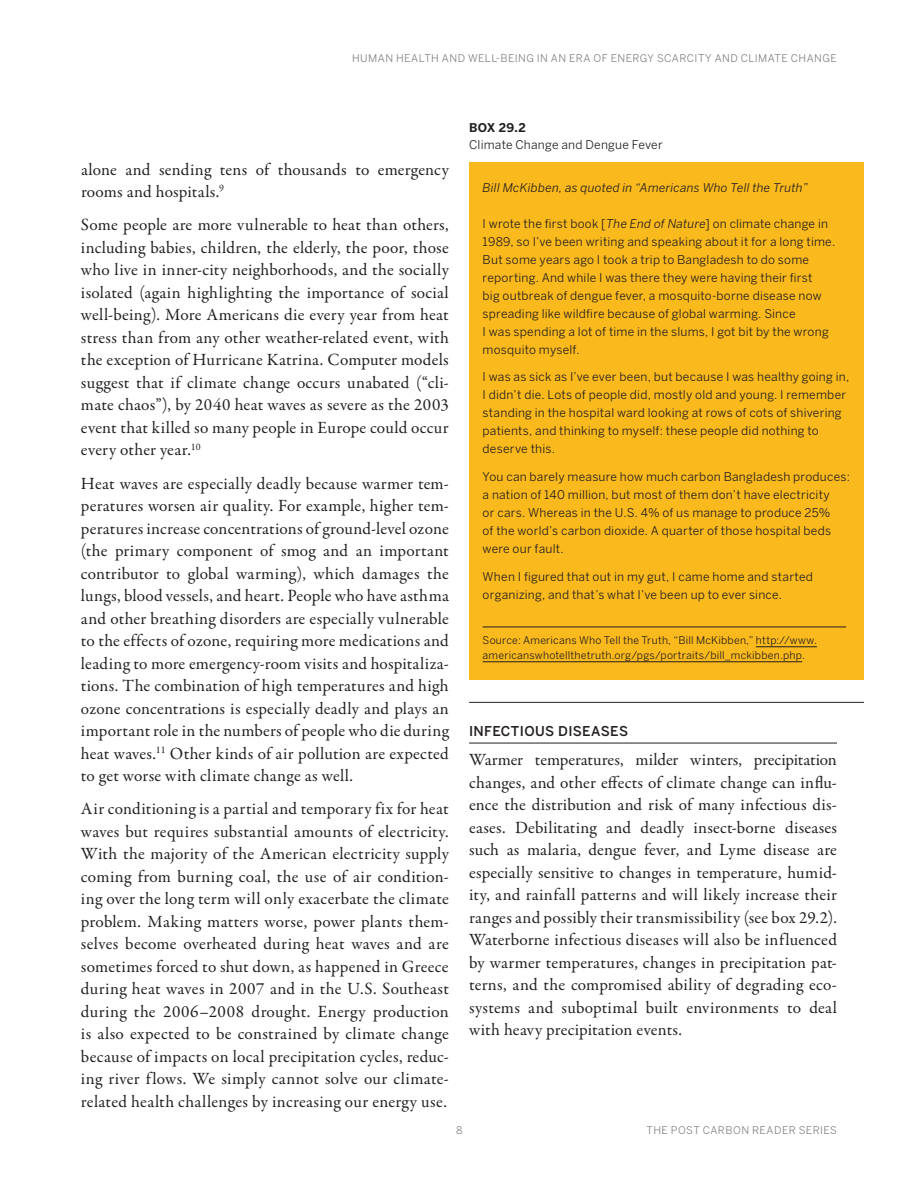
<style>
.page{position:relative;width:918px;height:1188px;background:#fff}
.page>*{position:absolute;margin:0;border:0;box-sizing:border-box;transform-origin:0 0}
.t1{font:17.25px/22.5px "Garamond Premr Pro";letter-spacing:.015em;color:#231f20;text-align:justify}
.t2{font:500 13.5px "Benton Sans F";letter-spacing:.025em;color:#231f20}
.t3{font:12px/18px "Benton Sans F";letter-spacing:.02em;color:#231f20}
.t4{font:italic 12px "Benton Sans F";letter-spacing:.015em;color:#231f20}
.t5{font:700 12px "Benton Sans F";color:#231f20}
.t6{font:10.5px/15px "Benton Sans F";letter-spacing:.02em;color:#231f20}
.t7{font:10.5px "Benton Sans F";letter-spacing:.045em;color:#808083}
.s1{font-style:italic}
</style>
<div class="page">
<hr style="left:469px;top:743px;width:368px;height:1px;background:#231f20">
<div style="left:469px;top:162px;width:395px;height:517px;background:#fab91c"></div>
<hr style="left:483px;top:627px;width:363px;height:1px;background:#231f20">
<hr style="left:756px;top:647px;width:61px;height:1px;background:#231f20">
<hr style="left:483px;top:662px;width:319px;height:1px;background:#231f20">
<hr style="left:469px;top:702px;width:395px;height:1px;background:#231f20">
<p class="t7" style="left:352px;top:52px;width:60px">Human Health</p>
<p class="t7" style="left:442px;top:52px;width:231px">and Well-Being in an Era of Energy Scarc</p>
<p class="t7" style="left:695px;top:52px;width:72px">ity and Climate</p>
<p class="t7" style="left:791px;top:52px;width:46px">Change</p>
<p class="t1" style="left:81px;top:158px;width:369px">alone and sending tens of thousands to emergency rooms and hospitals.<sup>9</sup></p>
<p class="t1" style="left:81px;top:214px;width:369px">Some people are more vulnerable to heat than others, including babies, children, the elderly, the poor, those who live in inner-city neighborhoods, and the socially isolated (again highlighting the importance of social well-being). More Americans die every year from heat stress than from any other weather-related event, with the exception of Hurricane Katrina. Computer models suggest that if climate change occurs unabated (“cli&shy;mate chaos”), by 2040 heat waves as severe as the 2003 event that killed so many people in Europe could occur every other year.<sup>10</sup></p>
<p class="t1" style="left:81px;top:472px;width:369px">Heat waves are especially deadly because warmer tem&shy;peratures worsen air quality. For example, higher tem&shy;peratures increase concentrations of ground-level ozone (the primary component of smog and an important contributor to global warming), which damages the lungs, blood vessels, and heart. People who have asthma and other breathing disorders are especially vulnerable to the effects of ozone, requiring more medications and leading to more emergency-room visits and hospitaliza&shy;tions. The combination of high temperatures and high ozone concentrations is especially deadly and plays an important role in the numbers of people who die during heat waves.<sup>11</sup> Other kinds of air pollution are expected to get worse with climate change as well.</p>
<p class="t1" style="left:81px;top:798px;width:369px">Air conditioning is a partial and temporary fix for heat waves but requires substantial amounts of electricity.<br>With the majority of the American electricity supply coming from burning coal, the use of air condition&shy;ing over the long term will only exacerbate the climate problem. Making matters worse, power plants them&shy;selves become overheated during heat waves and are sometimes forced to shut down, as happened in Greece during heat waves in 2007 and in the U.S. Southeast during the 2006–2008 drought. Energy production is also expected to be constrained by climate change because of impacts on local precipitation cycles, reduc&shy;ing river flows. We simply cannot solve our climate&shy;related health challenges by increasing our energy use.</p>
<p class="t5" style="left:469px;top:121px;width:58px">Box 29.2</p>
<p class="t3" style="left:469px;top:135px;width:195px">Climate Change and Dengue Fever</p>
<p class="t4" style="left:483px;top:180px;width:327px">Bill McKibben, as quoted in “Americans Who Tell the Truth”</p>
<p class="t3" style="left:483px;top:215px;width:354px">I wrote the first book [<span class="s1">The End of Nature</span>] on climate change in 1989, so I ’ve been writing and speaking about it for a long time.<br>But some years ago I took a trip to Bangladesh to do some reporting. And while I was there they were having their first<br>big outbreak of dengue fever, a mosquito-borne disease now spreading like wildfire because of global warming. Since<br>I was spending a lot of time in the slums, I got bit by the wrong mosquito myself.</p>
<p class="t3" style="left:483px;top:368px;width:368px">I was as sick as I ’ve ever been, but because I was healthy going in, I didn’t die. Lots of people did, mostly old and young. I remember standing in the hospital ward looking at rows of cots of shivering patients, and thinking to myself: these people did nothing to deserve this.</p>
<p class="t3" style="left:483px;top:468px;width:369px">You can barely measure how much carbon Bangladesh produces: a nation of 140 million, but most of them don’t have electricity<br>or cars. Whereas in the U .S. 4% of us manage to produce 25%<br>of the world’s carbon dioxide. A quarter of those hospital beds were our fault.</p>
<p class="t3" style="left:483px;top:568px;width:332px">When I figured that out in my gut, I came home and started organizing, and that’s what I ’ve been up to ever since.</p>
<p class="t6" style="left:483px;top:633px;width:336px">Source: Americans Who Tell the Truth, “Bill McKibben,” http://www. americanswhotellthetruth.org/pgs/portraits/bill_mckibben.php.</p>
<p class="t2" style="left:469px;top:723px;width:160px">I NFECTIOUS DISEASES</p>
<p class="t1" style="left:469px;top:749px;width:369px">Warmer temperatures, milder winters, precipitation changes, and other effects of climate change can influ&shy;ence the distribution and risk of many infectious dis&shy;eases. Debilitating and deadly insect-borne diseases such as malaria, dengue fever, and Lyme disease are especially sensitive to changes in temperature, humid&shy;ity, and rainfall patterns and will likely increase their ranges and possibly their transmissibility (see box 29.2).<br>Waterborne infectious diseases will also be influenced by warmer temperatures, changes in precipitation pat&shy;terns, and the compromised ability of degrading eco&shy;systems and suboptimal built environments to deal with heavy precipitation events.</p>
<p class="t7" style="left:456px;top:1124px;width:8px">8</p>
<p class="t7" style="left:646px;top:1124px;width:65px">The post carb</p>
<p class="t7" style="left:733px;top:1124px;width:28px">on reader</p>
<p class="t7" style="left:799px;top:1124px;width:8px">ser</p>
<p class="t7" style="left:820px;top:1124px;width:11px">ies</p>
</div>
